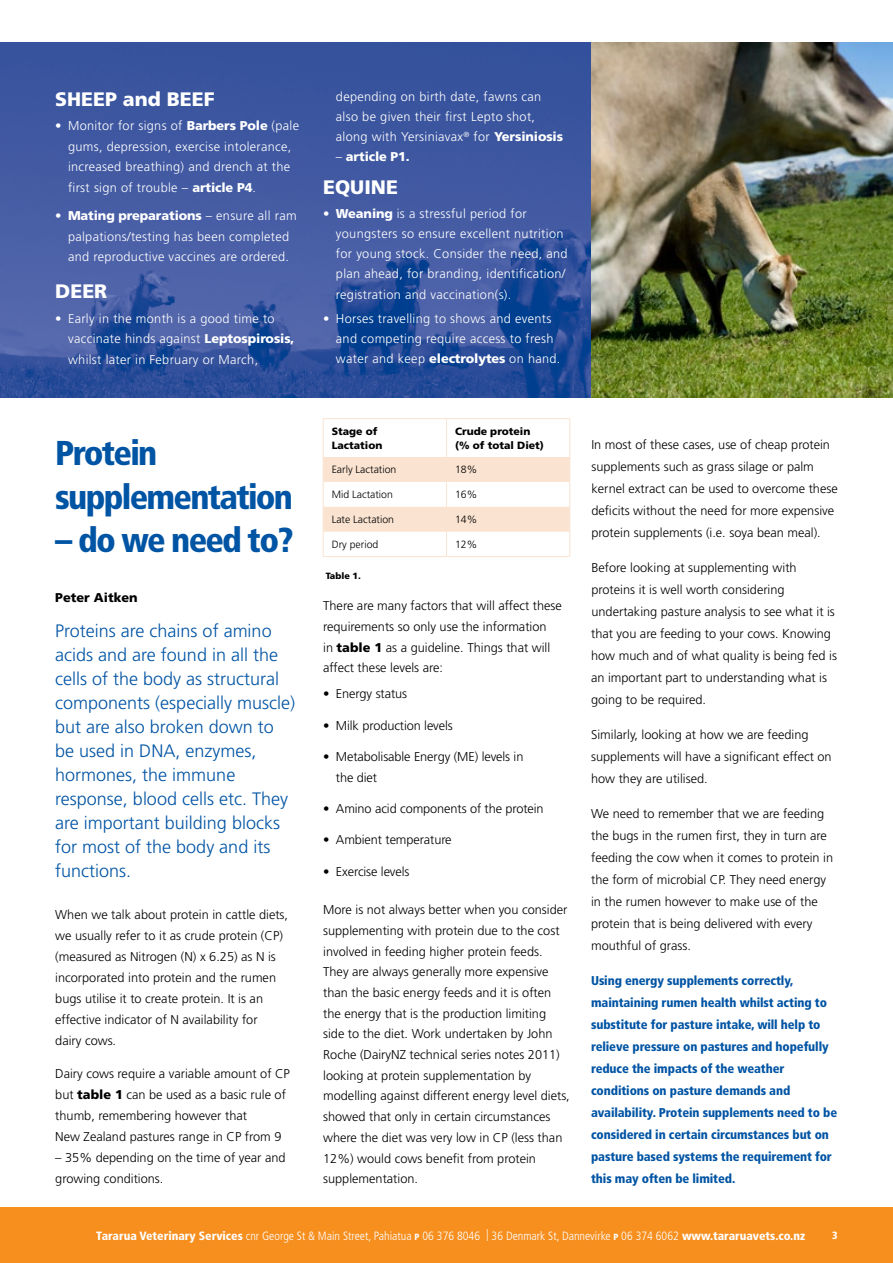
<style>
.page{position:relative;width:893px;height:1263px;background:#fff}
.page>*{position:absolute;margin:0;border:0;box-sizing:border-box;transform-origin:0 0}
.t1{font:900 condensed 34.5px/43.5px "Frutiger LT Std";letter-spacing:-.05em;color:#0054a4}
.t2{font:900 19.5px "Frutiger LT Std";color:#fff}
.t3{font:300 18px/24px "Frutiger LT Std";color:#0054a4}
.t4{font:300 12.75px/22px "Frutiger LT Std";color:#000}
.t5{font:300 12.75px/20.1px "Frutiger LT Std";letter-spacing:.025em;color:#fff}
.t6{font:900 condensed 12.75px/22px "Frutiger LT Std";letter-spacing:-.01em;color:#0054a4}
.t7{font:900 12.75px "Frutiger LT Std";color:#000}
.t8{font:900 12.75px "Frutiger LT Std";letter-spacing:-.01em;color:#fff}
.t9{font:300 condensed 12px "Frutiger LT Std";color:#fff}
.t10{font:300 10.5px "Frutiger LT Std";color:#000}
.t11{font:900 10.5px/13.5px "Frutiger LT Std";color:#000}
.t12{font:900 condensed 10.5px "Frutiger LT Std";color:#fff}
.t13{font:900 9px "Frutiger LT Std";color:#000}
.s1{font-weight:900}
.s2{font-weight:300}
.s3{font-weight:900;font-size:9px}
</style>
<div class="page">
<div style="left:0;top:1208px;width:893px;height:55px;background:#f78f1e"></div>
<img style="left:0;top:43px;width:893px;height:355px">
<hr style="left:323px;top:418px;width:123px;height:1px;background:#fae3d0">
<hr style="left:323px;top:419px;width:1px;height:38px;background:#fae3d0">
<hr style="left:446px;top:418px;width:124px;height:1px;background:#fae3d0">
<hr style="left:446px;top:419px;width:1px;height:38px;background:#fae3d0">
<hr style="left:569px;top:419px;width:1px;height:38px;background:#fae3d0">
<svg style="left:323px;top:457px;width:247px;height:99px"></svg>
<hr style="left:323px;top:556px;width:123px;height:1px;background:#fae3d0">
<hr style="left:446px;top:556px;width:124px;height:1px;background:#fae3d0">
<h2 class="t2" style="left:55px;top:87px;width:161px">SHEEP and BEEF</h2>
<p class="t5" style="left:68px;top:116px;width:233px;text-indent:-13px">• Monitor for signs of <span class="s1">Barbers Pole</span> (pale gums, depression, exercise intolerance, increased breathing) and drench at the first sign of trouble – <span class="s1">article P4</span>.</p>
<p class="t5" style="left:55px;top:206px;width:243px;text-align:center">• <span class="s1">Mating preparations</span> – ensure all ram palpations/testing has been completed and reproductive vaccines are ordered.</p>
<h2 class="t2" style="left:55px;top:280px;width:54px">DEER</h2>
<p class="t5" style="left:68px;top:308px;width:228px;text-indent:-13px">• Early in the month is a good time to vaccinate hinds against <span class="s1">Leptospirosis, </span>whilst later in February or March,</p>
<h1 class="t1" style="left:55px;top:432px;width:239px">Protein supplementation</h1>
<h1 class="t1" style="left:55px;top:518px;width:240px">– do we need to?</h1>
<p class="t7" style="left:55px;top:590px;width:84px">Peter Aitken</p>
<p class="t3" style="left:55px;top:619px;width:242px">Proteins are chains of amino acids and are found in all the cells of the body as structural components (especially muscle) but are also broken down to be used in DNA, enzymes, hormones, the immune response, blood cells etc. They are important building blocks for most of the body and its functions.</p>
<p class="t4" style="left:55px;top:904px;width:234px;line-height:21px">When we talk about protein in cattle diets, we usually refer to it as crude protein (CP) (measured as Nitrogen (N) x 6.25) as N is incorporated into protein and the rumen bugs utilise it to create protein. It is an effective indicator of N availability for<br>dairy cows.</p>
<p class="t4" style="left:55px;top:1064px;width:236px;line-height:21px">Dairy cows require a variable amount of CP but <span class="s1">table 1</span> can be used as a basic rule of thumb, remembering however that<br>New Zealand pastures range in CP from 9</p>
<p class="t4" style="left:55px;top:1147px;width:232px;line-height:21px">– 35% depending on the time of year and growing conditions.</p>
<p class="t5" style="left:336px;top:86px;width:229px">depending on birth date, fawns can also be given their first Lepto shot, along with Yersiniavax<sup>®</sup> for <span class="s1">Yersiniosis</span></p>
<p class="t8" style="left:336px;top:149px;width:75px"><span class="s2">–</span> article P1.</p>
<h2 class="t2" style="left:323px;top:175px;width:76px">EQUINE</h2>
<p class="t5" style="left:336px;top:204px;width:233px;text-indent:-13px">• <span class="s1">Weaning</span> is a stressful period for youngsters so ensure excellent nutrition for young stock. Consider the need, and plan ahead, for branding, identification/ registration and vaccination(s).</p>
<p class="t5" style="left:336px;top:309px;width:226px;text-indent:-13px">• Horses travelling to shows and events and competing require access to fresh water and keep <span class="s1">electrolytes</span> on hand.</p>
<p class="t11" style="left:332px;top:425px;width:52px">Stage of<br>Lactation</p>
<p class="t11" style="left:455px;top:425px;width:90px">Crude protein (% of total Diet)</p>
<p class="t10" style="left:332px;top:464px;width:66px">Early Lactation</p>
<p class="t10" style="left:455px;top:464px;width:24px">18%</p>
<p class="t10" style="left:332px;top:489px;width:63px">Mid Lactation</p>
<p class="t10" style="left:455px;top:489px;width:24px">16%</p>
<p class="t10" style="left:332px;top:514px;width:64px">Late Lactation</p>
<p class="t10" style="left:455px;top:514px;width:24px">14%</p>
<p class="t10" style="left:332px;top:538px;width:48px">Dry period</p>
<p class="t10" style="left:455px;top:538px;width:24px">12%</p>
<p class="t13" style="left:326px;top:571px;width:37px">Table 1.</p>
<p class="t4" style="left:323px;top:596px;width:240px;line-height:20.7px">There are many factors that will affect these requirements so only use the information<br>in <span class="s1">table 1</span> as a guideline. Things that will affect these levels are:</p>
<p class="t4" style="left:323px;top:683px;width:85px">• Energy status</p>
<p class="t4" style="left:323px;top:714px;width:131px">• Milk production levels</p>
<p class="t4" style="left:336px;top:746px;width:189px;line-height:20.7px;text-indent:-13px">• Metabolisable Energy (ME) levels in the diet</p>
<p class="t4" style="left:323px;top:798px;width:222px">• Amino acid components of the protein</p>
<p class="t4" style="left:323px;top:829px;width:130px">• Ambient temperature</p>
<p class="t4" style="left:323px;top:860px;width:88px">• Exercise levels</p>
<p class="t4" style="left:323px;top:900px;width:248px;line-height:20.7px">More is not always better when you consider supplementing with protein due to the cost involved in feeding higher protein feeds.<br>They are always generally more expensive than the basic energy feeds and it is often the energy that is the production limiting side to the diet. Work undertaken by John Roche (DairyNZ technical series notes 2011) looking at protein supplementation by modelling against different energy level diets, showed that only in certain circumstances where the diet was very low in CP (less than 12%) would cows benefit from protein supplementation.</p>
<p class="t4" style="left:591px;top:434px;width:248px">In most of these cases, use of cheap protein supplements such as grass silage or palm kernel extract can be used to overcome these deficits without the need for more expensive protein supplements (i.e. soya bean meal).</p>
<p class="t4" style="left:591px;top:557px;width:247px">Before looking at supplementing with proteins it is well worth considering undertaking pasture analysis to see what it is that you are feeding to your cows. Knowing how much and of what quality is being fed is an important part to understanding what is going to be required.</p>
<p class="t4" style="left:591px;top:724px;width:242px">Similarly, looking at how we are feeding supplements will have a significant effect on how they are utilised.</p>
<p class="t4" style="left:591px;top:802px;width:244px">We need to remember that we are feeding the bugs in the rumen first, they in turn are feeding the cow when it comes to protein in the form of microbial CP. They need energy in the rumen however to make use of the protein that is being delivered with every mouthful of grass.</p>
<p class="t6" style="left:591px;top:969px;width:248px">Using energy supplements correctly, maintaining rumen health whilst acting to substitute for pasture intake, will help to relieve pressure on pastures and hopefully reduce the impacts of the weather conditions on pasture demands and availability. Protein supplements need to be considered in certain circumstances but on pasture based systems the requirement for this may often be limited.</p>
<p class="t9" style="left:96px;top:1229px;width:710px"><span class="s1">Tararua Veterinary Services</span> cnr George St &amp; Main Street, Pahiatua <span class="s3">P</span> 06 376 8046 | 36 Denmark St, Dannevirke <span class="s3">P</span> 06 374 6062 <span class="s1">www.tararuavets.co.nz</span></p>
<p class="t12" style="left:832px;top:1229px;width:7px">3</p>
</div>
